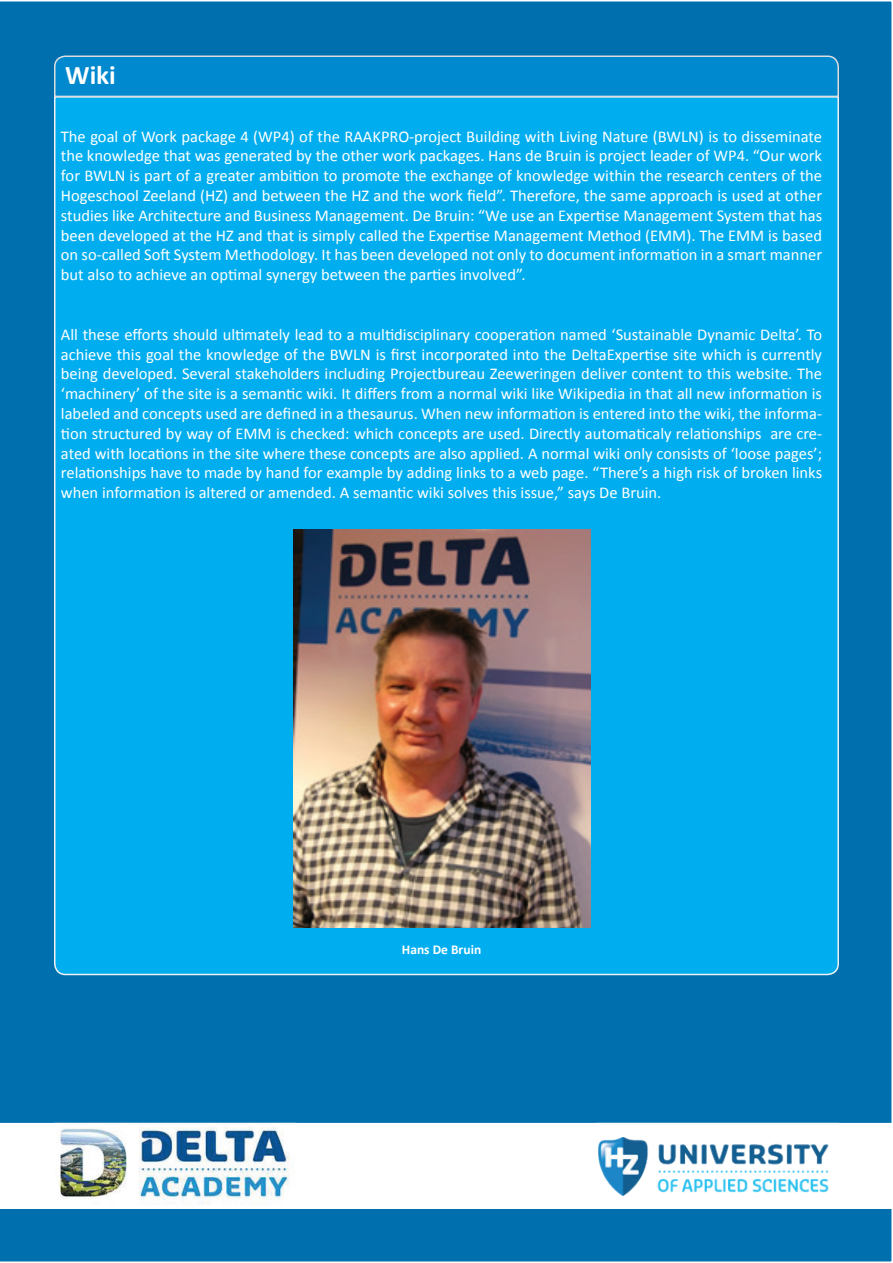
<style>
.page{position:relative;width:893px;height:1263px;background:#fff}
.page>*{position:absolute;margin:0;border:0;box-sizing:border-box;transform-origin:0 0}
.t1{font:700 27px "Calibri";color:#fff}
.t2{font:16.5px/19.8px "Calibri";color:#fff;text-align:justify}
.t3{font:700 13.5px "Calibri";color:#fff}
</style>
<div class="page">
<div style="left:0;top:1px;width:892px;height:1261px;background:#006fad"></div>
<svg style="left:0;top:1123px;width:892px;height:86px"></svg>
<img style="left:57px;top:1126px;width:237px;height:80px">
<div style="left:597px;top:1123px;width:241px;height:85px;background:#fff"></div>
<img style="left:599px;top:1137px;width:230px;height:59px">
<div style="left:53px;top:98px;width:787px;height:878px;background:#00aeef"></div>
<svg style="left:53px;top:55px;width:787px;height:43px;background:#1290d0"></svg>
<img style="left:293px;top:529px;width:298px;height:398px">
<h1 class="t1" style="left:65px;top:58px;width:52px">Wiki</h1>
<p class="t2" style="left:61px;top:126px;width:763px">The goal of Work package 4 (WP4) of the RAAKPRO-project Building with Living Nature (BWLN) is to disseminate the knowledge that was generated by the other work packages. Hans de Bruin is project leader of WP4. “Our work for BWLN is part of a greater ambition to promote the exchange of knowledge within the research centers of the Hogeschool Zeeland (HZ) and between the HZ and the work field”. Therefore, the same approach is used at other studies like Architecture and Business Management. De Bruin: “We use an Expertise Management System that has been developed at the HZ and that is simply called the Expertise Management Method (EMM). The EMM is based on so-called Soft System Methodology. It has been developed not only to document information in a smart manner but also to achieve an optimal synergy between the parties involved”.</p>
<p class="t2" style="left:61px;top:324px;width:763px">All these efforts should ultimately lead to a multidisciplinary cooperation named ‘Sustainable Dynamic Delta’. To achieve this goal the knowledge of the BWLN is first incorporated into the DeltaExpertise site which is currently being developed. Several stakeholders including Projectbureau Zeeweringen deliver content to this website. The ‘machinery’ of the site is a semantic wiki. It differs from a normal wiki like Wikipedia in that all new information is labeled and concepts used are defined in a thesaurus. When new information is entered into the wiki, the informa&shy;tion structured by way of EMM is checked: which concepts are used. Directly automaticaly relationships are cre&shy;ated with locations in the site where these concepts are also applied. A normal wiki only consists of ‘loose pages’; relationships have to made by hand for example by adding links to a web page. “There’s a high risk of broken links when information is altered or amended. A semantic wiki solves this issue,” says De Bruin.</p>
<p class="t3" style="left:402px;top:940px;width:81px">Hans De Bruin</p>
</div>
